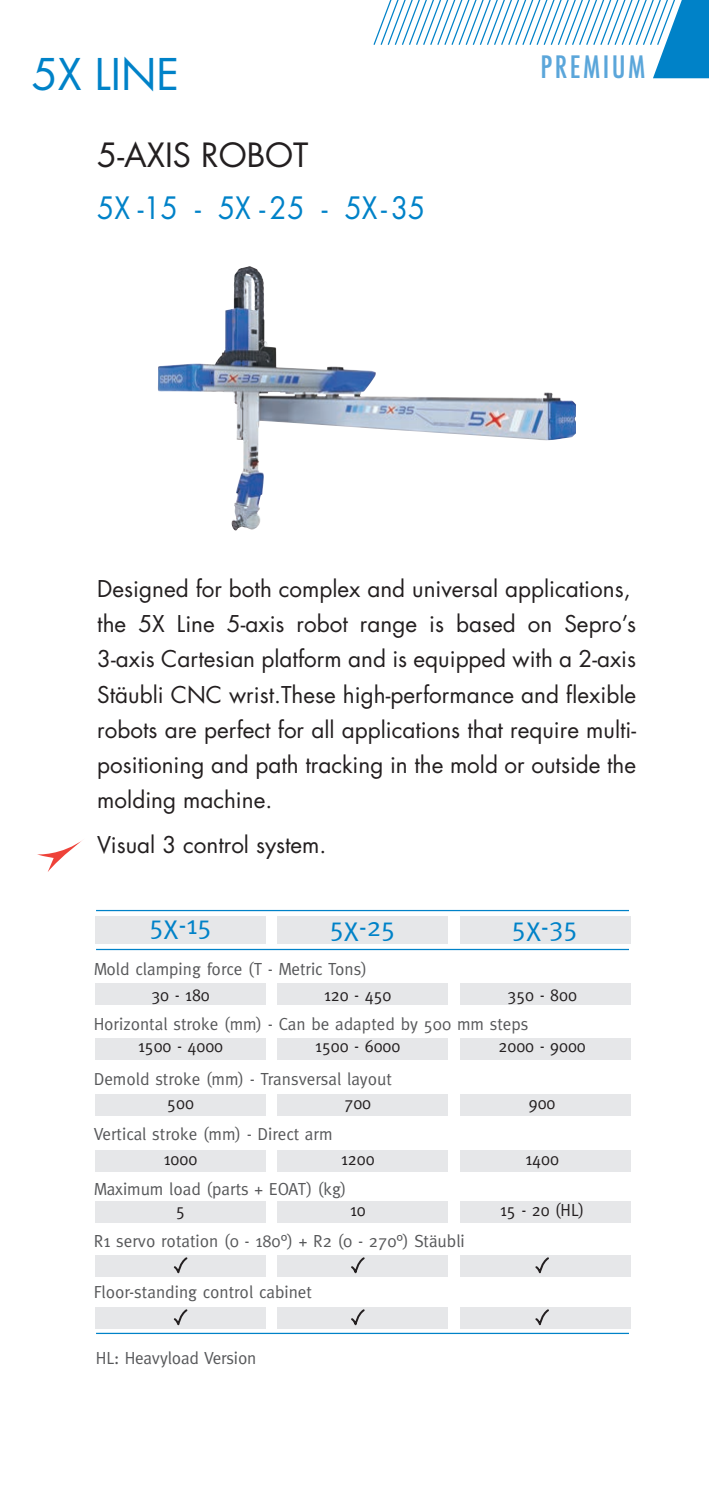
<style>
.page{position:relative;width:709px;height:1489px;background:#fff}
.page>*{position:absolute;margin:0;border:0;box-sizing:border-box;transform-origin:0 0}
.t1{font:42.5px "Futura";color:#0082c8}
.t2{font:32.5px "Futura";color:#231f20}
.t3{font:30px "Futura";color:#0082c8;scale:.93 1}
.t4{font:500 condensed 30px "Futura";letter-spacing:.08em;color:#5ba6da}
.t5{font:27px "Meta";color:#0082c8}
.t6{font:22.5px/35px "Futura";color:#231f20;text-align:justify}
.t7{font:17.5px "Meta";color:#57585a}
.t8{font:17.5px "Meta";color:#231f20;scale:.95 1}
</style>
<div class="page">
<img style="left:158px;top:267px;width:360px;height:264px">
<div style="left:95px;top:1038px;width:171px;height:21px;background:#e6e7e9"></div>
<div style="left:95px;top:983px;width:171px;height:21px;background:#e6e7e9"></div>
<div style="left:460px;top:916px;width:170px;height:27px;background:#e6e7e9"></div>
<div style="left:278px;top:916px;width:170px;height:27px;background:#e6e7e9"></div>
<div style="left:95px;top:916px;width:171px;height:27px;background:#e6e7e9"></div>
<div style="left:277px;top:1038px;width:170px;height:21px;background:#e6e7e9"></div>
<div style="left:277px;top:983px;width:170px;height:21px;background:#e6e7e9"></div>
<div style="left:460px;top:1038px;width:170px;height:21px;background:#e6e7e9"></div>
<div style="left:460px;top:983px;width:170px;height:21px;background:#e6e7e9"></div>
<div style="left:95px;top:1093px;width:171px;height:22px;background:#e6e7e9"></div>
<div style="left:277px;top:1093px;width:170px;height:22px;background:#e6e7e9"></div>
<div style="left:460px;top:1093px;width:170px;height:22px;background:#e6e7e9"></div>
<div style="left:95px;top:1150px;width:171px;height:21px;background:#e6e7e9"></div>
<div style="left:277px;top:1150px;width:170px;height:21px;background:#e6e7e9"></div>
<div style="left:460px;top:1150px;width:170px;height:21px;background:#e6e7e9"></div>
<div style="left:95px;top:1200px;width:171px;height:22px;background:#e6e7e9"></div>
<div style="left:277px;top:1200px;width:170px;height:22px;background:#e6e7e9"></div>
<div style="left:460px;top:1200px;width:170px;height:22px;background:#e6e7e9"></div>
<div style="left:95px;top:1255px;width:171px;height:21px;background:#e6e7e9"></div>
<div style="left:277px;top:1255px;width:170px;height:21px;background:#e6e7e9"></div>
<div style="left:460px;top:1255px;width:170px;height:21px;background:#e6e7e9"></div>
<div style="left:95px;top:1307px;width:171px;height:21px;background:#e6e7e9"></div>
<div style="left:277px;top:1307px;width:170px;height:21px;background:#e6e7e9"></div>
<div style="left:460px;top:1307px;width:170px;height:21px;background:#e6e7e9"></div>
<svg style="left:173px;top:1257px;width:16px;height:20px"></svg>
<svg style="left:350px;top:1257px;width:16px;height:20px"></svg>
<svg style="left:534px;top:1257px;width:17px;height:20px"></svg>
<svg style="left:173px;top:1309px;width:16px;height:25px"></svg>
<svg style="left:350px;top:1309px;width:16px;height:25px"></svg>
<svg style="left:534px;top:1309px;width:17px;height:25px"></svg>
<hr style="left:96px;top:948px;width:533px;height:2px;background:#0082c8">
<hr style="left:96px;top:909px;width:533px;height:2px;background:#0082c8">
<hr style="left:96px;top:1332px;width:533px;height:1px;background:#0082c8">
<svg style="left:37px;top:840px;width:45px;height:32px"></svg>
<svg style="left:373px;top:0;width:336px;height:78px"></svg>
<p class="t1" style="left:32px;top:45px;width:149px">5X LINE</p>
<p class="t4" style="left:540px;top:48px;width:106px">PREMIUM</p>
<p class="t2" style="left:97px;top:132px;width:213px">5-AXIS ROBOT</p>
<p class="t3" style="left:97px;top:188px;width:354px">5X -15 - 5X -25 - 5X-35</p>
<p class="t6" style="left:97px;top:571px;width:535px">Designed for both complex and universal applications,</p>
<p class="t6" style="left:97px;top:606px;width:540px">the 5X Line 5-axis robot range is based on Sepro’s 3-axis Cartesian platform and is equipped with a 2-axis Stäubli CNC wrist.These high-performance and flexible robots are perfect for all applications that require multi&shy;positioning and path tracking in the mold or outside the molding machine.</p>
<p class="t6" style="left:97px;top:826px;width:231px">Visual 3 control system.</p>
<p class="t5" style="left:149px;top:909px;width:64px">5X-15</p>
<p class="t5" style="left:330px;top:911px;width:67px">5X-25</p>
<p class="t5" style="left:512px;top:911px;width:67px">5X-35</p>
<p class="t7" style="left:94px;top:958px;width:274px">Mold clamping force (T - Metric Tons)</p>
<p class="t7" style="left:94px;top:1013px;width:436px">Horizontal stroke (mm) - Can be adapted by 500 mm steps</p>
<p class="t7" style="left:94px;top:1068px;width:300px">Demold stroke (mm) - Transversal layout</p>
<p class="t7" style="left:94px;top:1123px;width:240px">Vertical stroke (mm) - Direct arm</p>
<p class="t7" style="left:94px;top:1178px;width:254px">Maximum load (parts + EOAT) (kg)</p>
<p class="t7" style="left:94px;top:1231px;width:372px">R1 servo rotation (0 - 180°) + R2 (0 - 270°) Stäubli</p>
<p class="t7" style="left:94px;top:1281px;width:220px">Floor-standing control cabinet</p>
<p class="t8" style="left:151px;top:984px;width:63px">30 - 180</p>
<p class="t8" style="left:324px;top:984px;width:72px">120 - 450</p>
<p class="t8" style="left:507px;top:984px;width:75px">350 - 800</p>
<p class="t8" style="left:138px;top:1035px;width:91px">1500 - 4000</p>
<p class="t8" style="left:315px;top:1035px;width:91px">1500 - 6000</p>
<p class="t8" style="left:498px;top:1035px;width:93px">2000 - 9000</p>
<p class="t8" style="left:167px;top:1092px;width:30px">500</p>
<p class="t8" style="left:344px;top:1092px;width:30px">700</p>
<p class="t8" style="left:529px;top:1092px;width:30px">900</p>
<p class="t8" style="left:164px;top:1149px;width:37px">1000</p>
<p class="t8" style="left:341px;top:1149px;width:37px">1200</p>
<p class="t8" style="left:525px;top:1149px;width:37px">1400</p>
<p class="t8" style="left:176px;top:1199px;width:11px">5</p>
<p class="t8" style="left:350px;top:1199px;width:18px">10</p>
<p class="t8" style="left:500px;top:1199px;width:90px">15 - 20 (HL)</p>
<p class="t7" style="left:96px;top:1347px;width:162px">HL: Heavyload Version</p>
</div>
